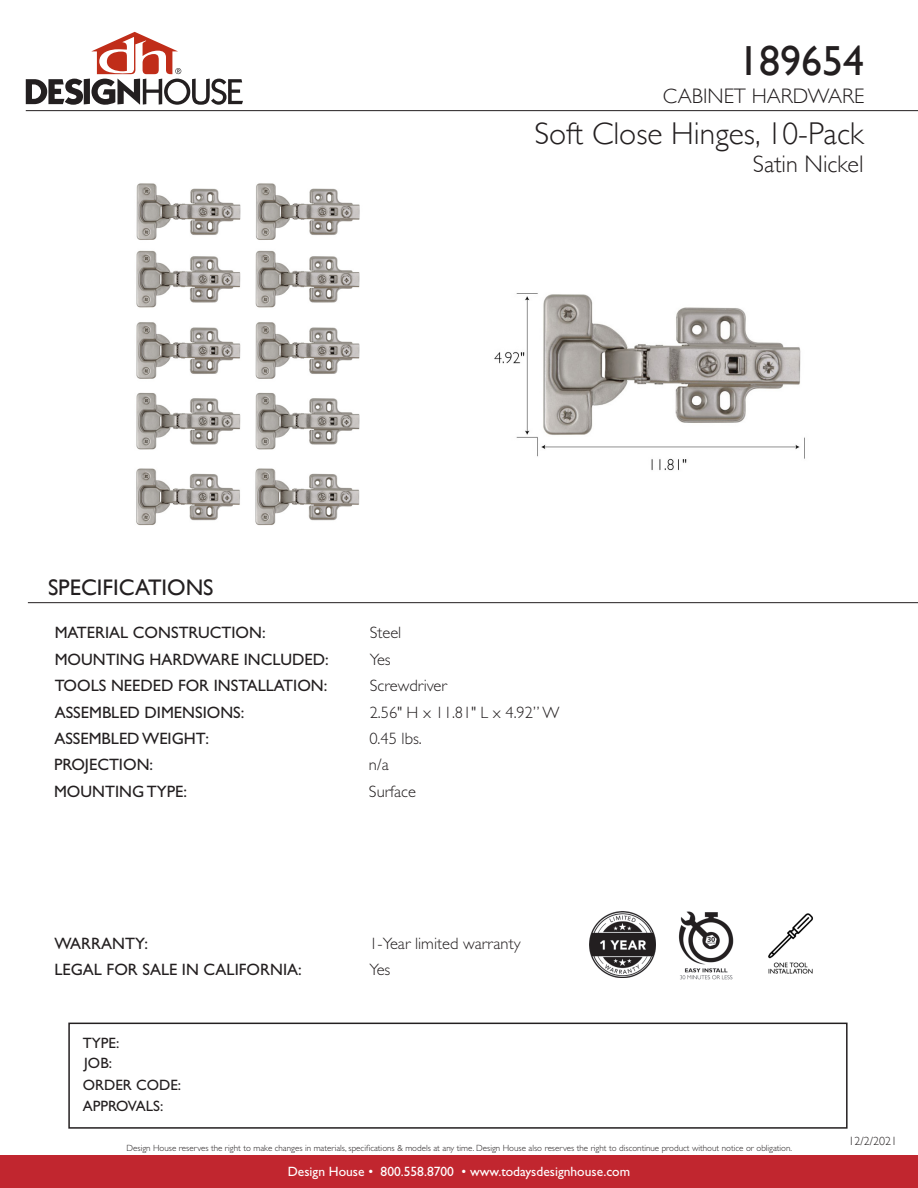
<style>
.page{position:relative;width:918px;height:1188px;background:#fff}
.page>*{position:absolute;margin:0;border:0;box-sizing:border-box;transform-origin:0 0}
.t1{font:42px "Gill Sans";color:#231f20}
.t2{font:300 31.5px "Gill Sans";color:#231f20}
.t3{font:300 24px "Gill Sans";color:#231f20}
.t4{font:22.5px "Gill Sans";color:#231f20}
.t5{font:300 21px "Gill Sans";color:#231f20}
.t6{font:16.5px "Gill Sans Std";color:#231f20}
.t7{font:300 16.5px "Gill Sans Std";color:#231f20}
.t8{font:15px "Gill Sans Std";color:#231f20}
.t9{font:13.5px "Gill Sans Std";color:#fff}
.t10{font:300 12px "Gill Sans";color:#231f20}
.t11{font:300 9px "Gill Sans Std";color:#231f20}
.s1{font-family:"Gill Sans"}
</style>
<div class="page">
<div style="left:0;top:1156px;width:918px;height:32px;background:#c1262f"></div>
<svg style="left:26px;top:32px;width:217px;height:73px"></svg>
<div style="left:68px;top:1023px;width:780px;height:106px;border:2px solid #231f20"></div>
<hr style="left:26px;top:110px;width:892px;height:1px;background:#231f20">
<hr style="left:28px;top:602px;width:890px;height:1px;background:#231f20">
<img style="left:136px;top:183px;width:224px;height:343px">
<img style="left:494px;top:293px;width:311px;height:178px">
<img style="left:590px;top:912px;width:65px;height:65px">
<img style="left:678px;top:911px;width:56px;height:69px">
<img style="left:768px;top:913px;width:45px;height:61px">
<p class="t1" style="left:738px;top:36px;width:127px">189654</p>
<p class="t5" style="left:663px;top:79px;width:203px">CABINET HARDWARE</p>
<p class="t2" style="left:534px;top:108px;width:331px">Soft Close Hinges, 10-Pack</p>
<p class="t3" style="left:753px;top:146px;width:112px">Satin Nickel</p>
<p class="t4" style="left:48px;top:574px;width:167px">SPECIFICATIONS</p>
<p class="t6" style="left:55px;top:623px;width:212px">MATERIAL CONSTRUCTION:</p>
<p class="t6" style="left:55px;top:650px;width:276px">MOUNTING HARDWARE INCLUDED:</p>
<p class="t6" style="left:55px;top:676px;width:274px">TOOLS NEEDED FOR INSTALLATION:</p>
<p class="t6" style="left:55px;top:703px;width:191px">ASSEMBLED DIMENSIONS:</p>
<p class="t7" style="left:370px;top:623px;width:33px">Steel</p>
<p class="t7" style="left:370px;top:650px;width:23px">Yes</p>
<p class="t7" style="left:370px;top:676px;width:79px">Screwdriver</p>
<p class="t7" style="left:370px;top:703px;width:191px">2.56<span class="s1">"</span> H x 11.81<span class="s1">"</span> L x 4.92<span class="s1">”</span> W</p>
<p class="t6" style="left:54px;top:729px;width:156px">ASSEMBLED WEIGHT:</p>
<p class="t7" style="left:369px;top:729px;width:54px">0.45 lbs.</p>
<p class="t6" style="left:54px;top:755px;width:101px">PROJECTION:</p>
<p class="t6" style="left:54px;top:782px;width:134px">MOUNTING TYPE:</p>
<p class="t7" style="left:369px;top:755px;width:21px">n/a</p>
<p class="t7" style="left:369px;top:782px;width:49px">Surface</p>
<p class="t6" style="left:54px;top:934px;width:95px">WARRANTY:</p>
<p class="t7" style="left:369px;top:934px;width:153px">1-Year limited warranty</p>
<p class="t6" style="left:54px;top:960px;width:249px">LEGAL FOR SALE IN CALIFORNIA:</p>
<p class="t7" style="left:369px;top:961px;width:23px">Yes</p>
<p class="t8" style="left:83px;top:1035px;width:38px">TYPE:</p>
<p class="t8" style="left:84px;top:1054px;width:29px">JOB:</p>
<p class="t8" style="left:83px;top:1077px;width:100px">ORDER CODE:</p>
<p class="t8" style="left:83px;top:1098px;width:82px">APPROVALS:</p>
<p class="t11" style="left:127px;top:1143px;width:667px">Design House reserves the right to make changes in materials, specifications &amp; models at any time. Design House also reserves the right to discontinue product without notice or obligation.</p>
<p class="t9" style="left:288px;top:1164px;width:344px">Design House • 800.558.8700 • www.todaysdesignhouse.com</p>
<p class="t10" style="left:849px;top:1132px;width:50px">12/2/2021</p>
</div>
